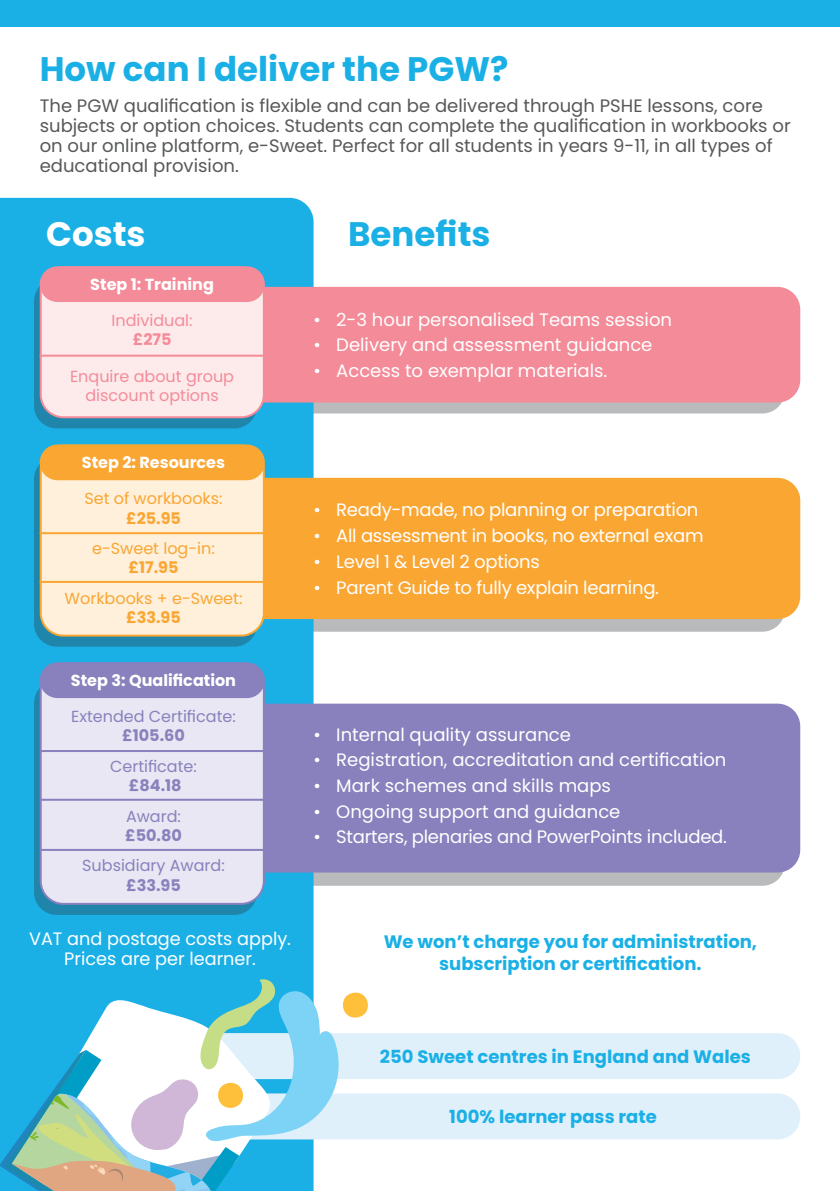
<style>
.page{position:relative;width:840px;height:1191px;background:#fff}
.page>*{position:absolute;margin:0;border:0;box-sizing:border-box;transform-origin:0 0}
.t1{font:700 34px "Poppins";color:#1ab0e6}
.t2{font:700 34px "Poppins";color:#fff}
.t3{font:18px/20px "Poppins";color:#fff;text-align:center}
.t4{font:18px/20px "Poppins";color:#57585a}
.t5{font:700 18px/21.6px "Poppins";color:#1ab0e6;text-align:center}
.t6{font:16px/19.2px "Poppins";color:#8981bd;text-align:center}
.t7{font:16px/19.2px "Poppins";color:#faa633;text-align:center}
.t8{font:700 16px "Poppins";color:#fff}
.t9{font:16px/19.2px "Poppins";color:#f48b99;text-align:center}
.t10{font:700 16px "Poppins";color:#8981bd}
.t11{font:700 16px "Poppins";color:#faa633}
.t12{font:700 16px "Poppins";color:#f48b99}
.s1{font-weight:700}
</style>
<div class="page">
<svg style="left:181px;top:298px;width:603px;height:115px;background:#bbb7b9"></svg>
<div style="left:181px;top:516px;width:603px;height:115px;background:#b9babb;border-radius:23px"></div>
<svg style="left:181px;top:770px;width:603px;height:115px;background:#b6b7bb"></svg>
<div style="left:0;top:198px;width:313px;height:780px;background:#1ab0e6"></div>
<svg style="left:34px;top:278px;width:223px;height:150px;background:#2685aa"></svg>
<svg style="left:34px;top:456px;width:223px;height:190px;background:#2c87a3"></svg>
<div style="left:34px;top:680px;width:223px;height:235px;background:linear-gradient(to right,#2085ab,#1f85ac);border-radius:23px"></div>
<div style="left:196px;top:287px;width:603px;height:115px;background:#f48b99;border-radius:23px"></div>
<div style="left:196px;top:478px;width:603px;height:141px;background:#faa633;border-radius:23px"></div>
<div style="left:196px;top:703px;width:603px;height:169px;background:#8981bd;border-radius:23px"></div>
<div style="left:196px;top:1033px;width:603px;height:46px;background:#e0f0fa;border-radius:23px"></div>
<div style="left:196px;top:1093px;width:603px;height:46px;background:#e0f0fa;border-radius:23px"></div>
<div style="left:41px;top:267px;width:223px;height:150px;background:#fdebec;border-radius:23px"></div>
<div style="left:40px;top:266px;width:225px;height:152px;border:2px solid #f48b99;border-radius:23px"></div>
<div style="left:41px;top:445px;width:223px;height:190px;background:#fef0db;border-radius:23px"></div>
<div style="left:40px;top:444px;width:225px;height:192px;border:2px solid #faa633;border-radius:23px"></div>
<div style="left:41px;top:663px;width:223px;height:241px;background:#e8e7f3;border-radius:23px"></div>
<div style="left:40px;top:662px;width:225px;height:243px;border:2px solid #8981bd;border-radius:23px"></div>
<div style="left:41px;top:267px;width:223px;height:34px;background:#f48b99;border-radius:17px"></div>
<div style="left:40px;top:266px;width:225px;height:36px;border:2px solid #f48b99;border-radius:17px"></div>
<div style="left:41px;top:445px;width:223px;height:34px;background:#faa633;border-radius:17px"></div>
<div style="left:40px;top:444px;width:225px;height:36px;border:2px solid #faa633;border-radius:17px"></div>
<div style="left:41px;top:663px;width:223px;height:34px;background:#8981bd;border-radius:17px"></div>
<div style="left:40px;top:662px;width:225px;height:36px;border:2px solid #8981bd;border-radius:17px"></div>
<hr style="left:40px;top:355px;width:225px;height:2px;background:#f48b99">
<hr style="left:40px;top:532px;width:225px;height:2px;background:#faa633">
<hr style="left:40px;top:750px;width:225px;height:2px;background:#8981bd">
<hr style="left:40px;top:581px;width:225px;height:2px;background:#faa633">
<hr style="left:40px;top:798px;width:225px;height:2px;background:#8981bd">
<hr style="left:40px;top:849px;width:225px;height:2px;background:#8981bd">
<svg style="left:0;top:978px;width:369px;height:213px"></svg>
<div style="left:0;top:0;width:839px;height:27px;background:#1ab0e6"></div>
<p class="t1" style="left:40px;top:49px;width:470px">How can I deliver the PGW?</p>
<p class="t4" style="left:40px;top:96px;width:752px">The PGW qualification is flexible and can be delivered through PSHE lessons, core subjects or option choices. Students can complete the qualification in workbooks or on our online platform, e-Sweet. Perfect for all students in years 9-11, in all types of educational provision.</p>
<p class="t2" style="left:46px;top:214px;width:101px">Costs</p>
<p class="t1" style="left:348px;top:214px;width:144px">Benefits</p>
<p class="t8" style="left:90px;top:275px;width:125px">Step 1: Training</p>
<p class="t9" style="left:111px;top:311px;width:83px">Individual:</p>
<p class="t12" style="left:133px;top:330px;width:40px">£275</p>
<p class="t9" style="left:70px;top:366px;width:165px">Enquire about group discount options</p>
<p class="t8" style="left:82px;top:453px;width:145px">Step 2: Resources</p>
<p class="t7" style="left:84px;top:489px;width:140px">Set of workbooks: <span class="s1">£25.95</span></p>
<p class="t7" style="left:92px;top:539px;width:124px">e-Sweet log-in:</p>
<p class="t11" style="left:128px;top:558px;width:51px">£17.95</p>
<p class="t7" style="left:64px;top:589px;width:179px">Workbooks + e-Sweet: <span class="s1">£33.95</span></p>
<p class="t8" style="left:71px;top:671px;width:167px">Step 3: Qualification</p>
<p class="t6" style="left:71px;top:707px;width:166px">Extended Certificate: <span class="s1">£105.60</span></p>
<p class="t6" style="left:110px;top:757px;width:88px">Certificate:</p>
<p class="t10" style="left:129px;top:776px;width:54px">£84.18</p>
<p class="t6" style="left:126px;top:806px;width:56px">Award:</p>
<p class="t10" style="left:125px;top:826px;width:58px">£50.80</p>
<p class="t6" style="left:82px;top:856px;width:144px">Subsidiary Award:</p>
<p class="t10" style="left:126px;top:875px;width:56px">£33.95</p>
<p class="t3" style="left:29px;top:928px;width:263px">VAT and postage costs apply.<br>Prices are per learner.</p>
<p class="t3" style="left:313px;top:309px;width:360px">• 2-3 hour personalised Teams session</p>
<p class="t3" style="left:313px;top:335px;width:340px">• Delivery and assessment guidance</p>
<p class="t3" style="left:313px;top:361px;width:295px">• Access to exemplar materials.</p>
<p class="t3" style="left:313px;top:500px;width:386px">• Ready-made, no planning or preparation</p>
<p class="t3" style="left:313px;top:526px;width:391px">• All assessment in books, no external exam</p>
<p class="t3" style="left:313px;top:551px;width:227px">• Level 1 &amp; Level 2 options</p>
<p class="t3" style="left:313px;top:577px;width:347px">• Parent Guide to fully explain learning.</p>
<p class="t3" style="left:313px;top:724px;width:259px">• Internal quality assurance</p>
<p class="t3" style="left:313px;top:750px;width:414px">• Registration, accreditation and certification</p>
<p class="t3" style="left:313px;top:776px;width:299px">• Mark schemes and skills maps</p>
<p class="t3" style="left:313px;top:801px;width:308px">• Ongoing support and guidance</p>
<p class="t3" style="left:313px;top:827px;width:414px">• Starters, plenaries and PowerPoints included.</p>
<p class="t5" style="left:383px;top:931px;width:375px">We won’t charge you for administration, subscription or certification.</p>
<p class="t5" style="left:379px;top:1046px;width:372px">250 Sweet centres in England and Wales</p>
<p class="t5" style="left:449px;top:1106px;width:209px">100% learner pass rate</p>
</div>
